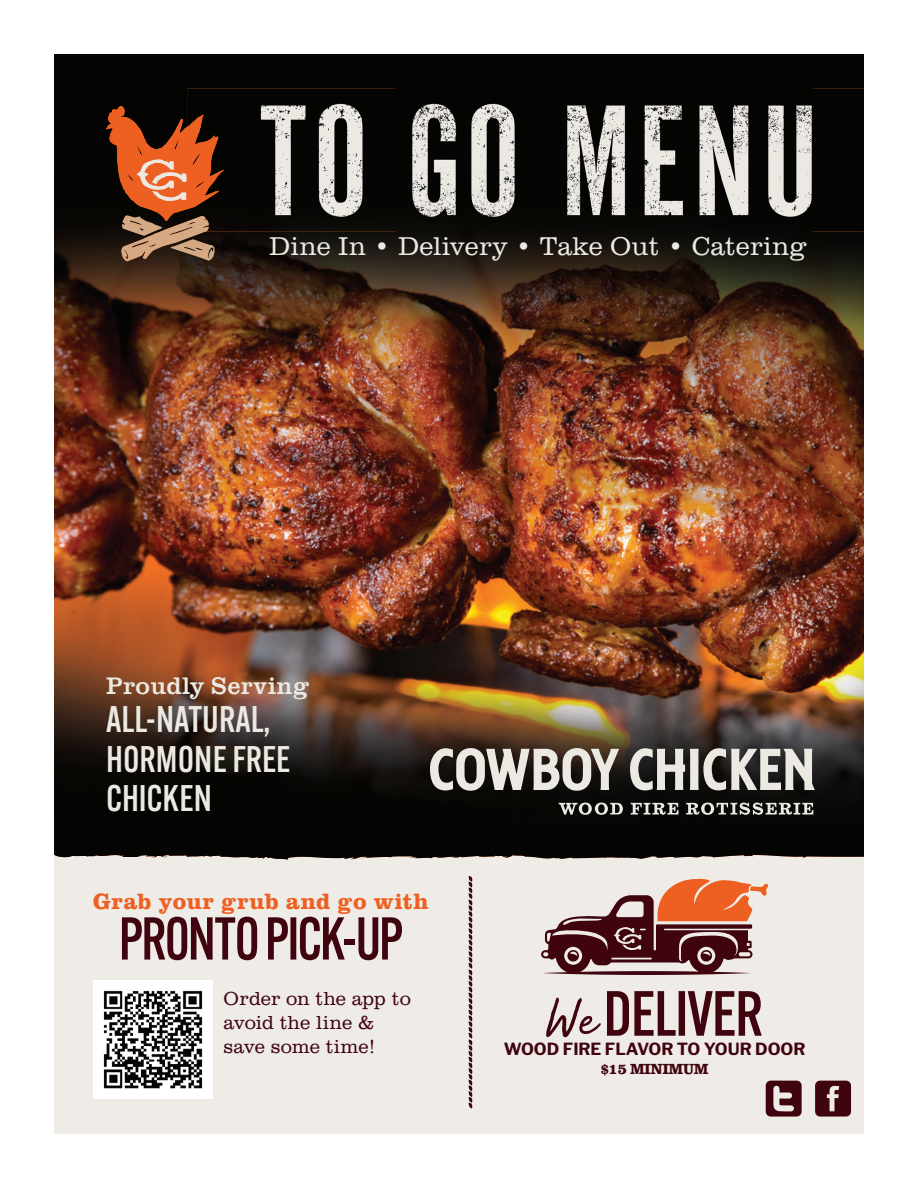
<style>
.page{position:relative;width:918px;height:1188px;background:#fff}
.page>*{position:absolute;margin:0;border:0;box-sizing:border-box;transform-origin:0 0}
.t1{font:500 62.4px "Alternate Gothic ATF";letter-spacing:-.02em;color:#3f040f}
.t2{font:500 59.1px "Alternate Gothic ATF";letter-spacing:-.035em;color:#3f040f;scale:.95 1}
.t3{font:500 36.3px/39.6px "Alternate Gothic ATF";color:#ece9e3}
.t4{font:300 26.55px "Clarendon URW";letter-spacing:.01em;color:#ece9e3}
.t5{font:24.75px "Clarendon URW";letter-spacing:.01em;color:#ece9e3}
.t6{font:700 22.95px "Clarendon URW";letter-spacing:.02em;color:#ee6022}
.t7{font:300 19.5px/24px "Clarendon URW";color:#3f040f}
.t8{font:700 16.65px "Libre Franklin";color:#3f040f}
.t9{font:700 15.15px "Clarendon URW";letter-spacing:-.03em;color:#3f040f;scale:.85 1}
.s1{font-family:"Raw Selvage";font-weight:400;font-size:54.15px}
</style>
<div class="page">
<div style="left:54px;top:860px;width:810px;height:274px;background:#efece7"></div>
<img style="left:94px;top:980px;width:118px;height:119px">
<svg style="left:541px;top:879px;width:228px;height:96px;background:#ab7d75"></svg>
<svg style="left:766px;top:1081px;width:36px;height:36px"></svg>
<svg style="left:815px;top:1081px;width:36px;height:36px"></svg>
<svg style="left:469px;top:876px;width:3px;height:233px"></svg>
<img style="left:54px;top:54px;width:810px;height:806px">
<img style="left:54px;top:54px;width:133px;height:803px">
<svg style="left:559px;top:803px;width:64px;height:12px"></svg>
<svg style="left:631px;top:803px;width:47px;height:12px"></svg>
<svg style="left:686px;top:803px;width:127px;height:12px;background:#706f6b"></svg>
<svg style="left:430px;top:748px;width:189px;height:43px;background:#8a8580"></svg>
<svg style="left:630px;top:748px;width:185px;height:42px;background:#898784"></svg>
<svg style="left:106px;top:106px;width:119px;height:156px;background:#7f482c"></svg>
<img style="left:395px;top:88px;width:469px;height:143px">
<img style="left:187px;top:88px;width:38px;height:27px">
<img style="left:187px;top:216px;width:22px;height:15px">
<img style="left:187px;top:115px;width:38px;height:94px">
<h3 class="t4" style="left:269px;top:228px;width:539px">Dine In • Delivery • Take Out • Catering</h3>
<p class="t5" style="left:106px;top:667px;width:205px">Proudly Serving</p>
<h3 class="t3" style="left:106px;top:699px;width:186px">ALL-NATURAL,<br>HORMONE FREE<br>CHICKEN</h3>
<p class="t6" style="left:93px;top:884px;width:337px">Grab your grub and go with</p>
<h2 class="t2" style="left:119px;top:902px;width:300px">PRONTO PICK-UP</h2>
<p class="t7" style="left:224px;top:986px;width:189px">Order on the app to avoid the line &amp; save some time!</p>
<h1 class="t1" style="left:546px;top:975px;width:218px"><span class="s1">We</span>DELIVER</h1>
<p class="t8" style="left:504px;top:1039px;width:303px">WOOD FIRE FLAVOR TO YOUR DOOR</p>
<p class="t9" style="left:601px;top:1057px;width:128px">$15 MINIMUM</p>
</div>
